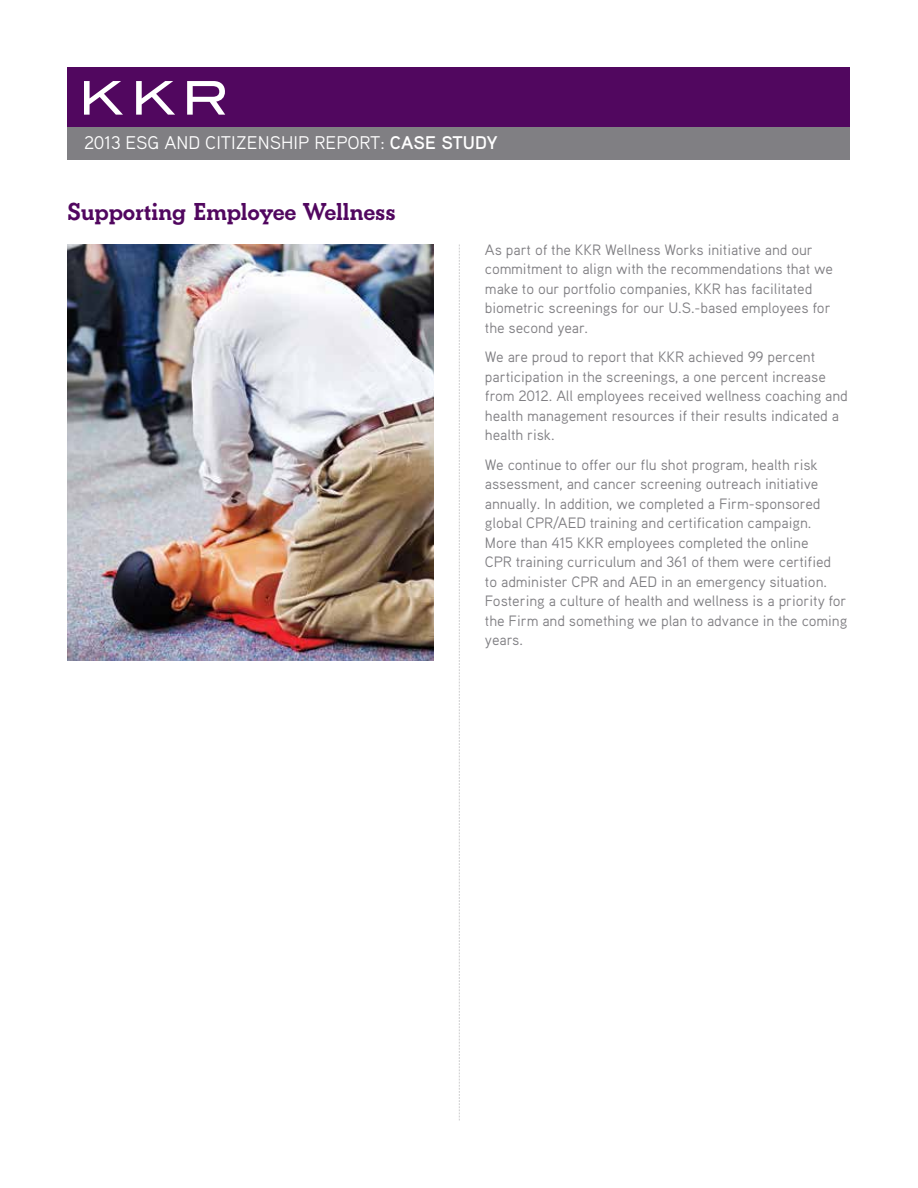
<style>
.page{position:relative;width:918px;height:1188px;background:#fff}
.page>*{position:absolute;margin:0;border:0;box-sizing:border-box;transform-origin:0 0}
.t1{font:700 25.5px "Beton";letter-spacing:-.01em;color:#51075f}
.t2{font:18.3px "Aaux Pro OT";color:#fff}
.t3{font:15px/19.5px "Aaux Pro OT";letter-spacing:-.005em;color:#807f83}
.s1{font-weight:700}
</style>
<div class="page">
<div style="left:68px;top:123px;width:782px;height:37px;background:#807f83"></div>
<div style="left:68px;top:68px;width:782px;height:59px;background:#51075f"></div>
<svg style="left:84px;top:81px;width:39px;height:34px"></svg>
<svg style="left:136px;top:81px;width:39px;height:34px"></svg>
<svg style="left:187px;top:81px;width:38px;height:34px"></svg>
<svg style="left:459px;top:245px;width:1px;height:875px"></svg>
<img style="left:68px;top:244px;width:366px;height:416px">
<p class="t2" style="left:84px;top:132px;width:415px">2013 ESG AND CITIZENSHIP REPORT: <span class="s1">CASE STUDY</span></p>
<h1 class="t1" style="left:68px;top:197px;width:330px">Supporting Employee Wellness</h1>
<p class="t3" style="left:485px;top:239px;width:350px">As part of the KKR Wellness Works initiative and our commitment to align with the recommendations that we make to our portfolio companies, KKR has facilitated biometric screenings for our U.S.-based employees for the second year.</p>
<p class="t3" style="left:485px;top:347px;width:364px">We are proud to report that KKR achieved 99 percent participation in the screenings, a one percent increase from 2012. All employees received wellness coaching and health management resources if their results indicated a health risk.</p>
<p class="t3" style="left:485px;top:454px;width:364px">We continue to offer our flu shot program, health risk assessment, and cancer screening outreach initiative annually. In addition, we completed a Firm-sponsored global CPR/AED training and certification campaign.<br>More than 415 KKR employees completed the online<br>CPR training curriculum and 361 of them were certified<br>to administer CPR and AED in an emergency situation.<br>Fostering a culture of health and wellness is a priority for the Firm and something we plan to advance in the coming years.</p>
</div>
